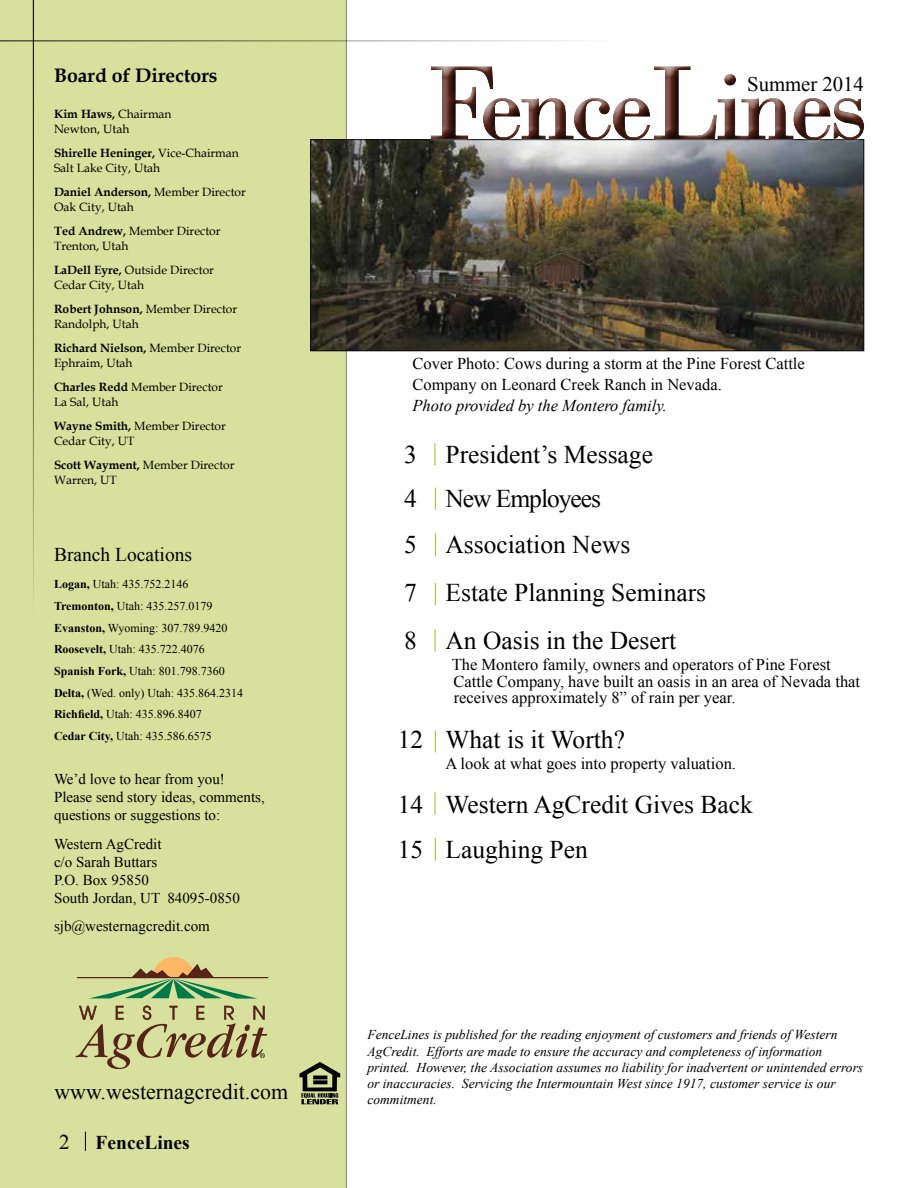
<style>
.page{position:relative;width:918px;height:1188px;background:#fff}
.page>*{position:absolute;margin:0;border:0;box-sizing:border-box;transform-origin:0 0}
.t1{font:101.85px "Bodoni";letter-spacing:-.04em;color:#562318}
.t2{font:25.5px/48px "Times New Roman";color:#000}
.t3{font:21.9px "Times New Roman";color:#000}
.t4{font:20.7px "Times New Roman";color:#000}
.t5{font:700 19.5px "Book Antiqua";color:#000}
.t6{font:19.5px "Times New Roman";color:#000}
.t7{font:700 19.5px "Times New Roman";color:#000}
.t8{font:16.5px/16.5px "Times New Roman";color:#000}
.t9{font:italic 16.5px "Times New Roman";color:#000}
.t10{font:15px/18px "Times New Roman";color:#000}
.t11{font:italic 13.5px/16.2px "Times New Roman";color:#000}
.t12{font:12px/15px "Book Antiqua";color:#000}
.t13{font:12px/21.8px "Times New Roman";color:#000}
.s1{font-weight:700}
.s2{font-weight:400;font-size:21px}
.s3{font-size:109.65px}
</style>
<div class="page">
<div style="left:0;top:0;width:347px;height:1188px;background:#d7e19d"></div>
<img style="left:312px;top:142px;width:550px;height:207px">
<svg style="left:85px;top:1132px;width:1px;height:19px"></svg>
<hr style="left:0;top:40px;width:617px;height:1px;background:#000">
<hr style="left:33px;top:0;width:1px;height:618px;background:#000">
<hr style="left:77px;top:977px;width:191px;height:1px;background:#562318">
<svg style="left:89px;top:957px;width:169px;height:42px;background:#acbd80"></svg>
<svg style="left:76px;top:1005px;width:191px;height:64px;background:#bdbb83"></svg>
<div style="left:420px;top:55px;width:449px;height:91px;background:#fff"></div>
<div style="left:422px;top:59px;width:452px;height:92px;background:#000;opacity:.75"></div>
<svg style="left:434px;top:443px;width:1px;height:22px"></svg>
<svg style="left:435px;top:583px;width:1px;height:22px"></svg>
<svg style="left:435px;top:534px;width:1px;height:22px"></svg>
<svg style="left:435px;top:488px;width:1px;height:22px"></svg>
<svg style="left:435px;top:630px;width:1px;height:21px"></svg>
<svg style="left:435px;top:731px;width:1px;height:21px"></svg>
<svg style="left:299px;top:1062px;width:41px;height:42px;background:#737853"></svg>
<hr style="left:434px;top:793px;width:2px;height:21px;background:#aec237">
<svg style="left:435px;top:839px;width:1px;height:21px"></svg>
<h3 class="t5" style="left:54px;top:62px;width:165px">Board of Directors</h3>
<p class="t12" style="left:54px;top:106px;width:119px"><span class="s1">Kim Haws,</span> Chairman<br>Newton, Utah</p>
<p class="t12" style="left:54px;top:145px;width:186px"><span class="s1">Shirelle Heninger,</span> Vice-Chairman<br>Salt Lake City, Utah</p>
<p class="t12" style="left:54px;top:184px;width:193px"><span class="s1">Daniel Anderson,</span> Member Director<br>Oak City, Utah</p>
<p class="t12" style="left:54px;top:223px;width:168px"><span class="s1">Ted Andrew,</span> Member Director<br>Trenton, Utah</p>
<p class="t12" style="left:54px;top:262px;width:162px"><span class="s1">LaDell Eyre,</span> Outside Director<br>Cedar City, Utah</p>
<p class="t12" style="left:54px;top:301px;width:185px"><span class="s1">Robert Johnson,</span> Member Director<br>Randolph, Utah</p>
<p class="t12" style="left:54px;top:340px;width:189px"><span class="s1">Richard Nielson,</span> Member Director<br>Ephraim, Utah</p>
<p class="t12" style="left:54px;top:379px;width:170px"><span class="s1">Charles Redd</span> Member Director<br>La Sal, Utah</p>
<p class="t12" style="left:54px;top:418px;width:173px"><span class="s1">Wayne Smith,</span> Member Director<br>Cedar City, UT</p>
<p class="t12" style="left:54px;top:457px;width:182px"><span class="s1">Scott Wayment,</span> Member Director<br>Warren, UT</p>
<h3 class="t6" style="left:54px;top:541px;width:140px">Branch Locations</h3>
<p class="t13" style="left:54px;top:573px;width:191px"><span class="s1">Logan,</span> Utah: 435.752.2146<br><span class="s1">Tremonton,</span> Utah: 435.257.0179<br><span class="s1">Evanston,</span> Wyoming: 307.789.9420<br><span class="s1">Roosevelt,</span> Utah: 435.722.4076<br><span class="s1">Spanish Fork,</span> Utah: 801.798.7360<br><span class="s1">Delta,</span> (Wed. only) Utah: 435.864.2314<br><span class="s1">Richfield,</span> Utah: 435.896.8407<br><span class="s1">Cedar City,</span> Utah: 435.586.6575</p>
<p class="t10" style="left:54px;top:770px;width:212px">We’d love to hear from you!<br>Please send story ideas, comments, questions or suggestions to:</p>
<p class="t10" style="left:54px;top:834px;width:187px">Western AgCredit<br>c/o Sarah Buttars<br>P.O. Box 95850<br>South Jordan, UT 84095-0850</p>
<p class="t10" style="left:54px;top:917px;width:157px">sjb@westernagcredit.com</p>
<h3 class="t3" style="left:54px;top:1077px;width:235px">www.westernagcredit.com</h3>
<h3 class="t7" style="left:59px;top:1129px;width:132px"><span class="s2">2</span> FenceLines</h3>
<h1 class="t1" style="left:425px;top:45px;width:444px"><span class="s3">F</span>ence<span class="s3">L</span>ines</h1>
<h3 class="t4" style="left:747px;top:71px;width:118px">Summer 2014</h3>
<h3 class="t8" style="left:413px;top:352px;width:394px;line-height:21px">Cover Photo: Cows during a storm at the Pine Forest Cattle<br>Company on Leonard Creek Ranch in Nevada.</h3>
<h3 class="t9" style="left:413px;top:394px;width:256px">Photo provided by the Montero family.</h3>
<h2 class="t2" style="left:404px;top:433px;width:250px;line-height:43.5px">3 President’s Message<br>4 New Employees</h2>
<h2 class="t2" style="left:404px;top:520px;width:303px">5 Association News<br>7 Estate Planning Seminars<br>8 An Oasis in the Desert</h2>
<h3 class="t8" style="left:452px;top:656px;width:410px">The Montero family, owners and operators of Pine Forest<br>Cattle Company, have built an oasis in an area of Nevada that receives approximately 8” of rain per year.</h3>
<h2 class="t2" style="left:398px;top:715px;width:229px">12 What is it Worth?</h2>
<h3 class="t8" style="left:446px;top:755px;width:292px">A look at what goes into property valuation.</h3>
<h2 class="t2" style="left:398px;top:781px;width:357px;line-height:45px">14 Western AgCredit Gives Back<br>15 Laughing Pen</h2>
<p class="t11" style="left:368px;top:1026px;width:497px">FenceLines is published for the reading enjoyment of customers and friends of Western AgCredit. Efforts are made to ensure the accuracy and completeness of information printed. However, the Association assumes no liability for inadvertent or unintended errors or inaccuracies. Servicing the Intermountain West since 1917, customer service is our commitment.</p>
</div>
